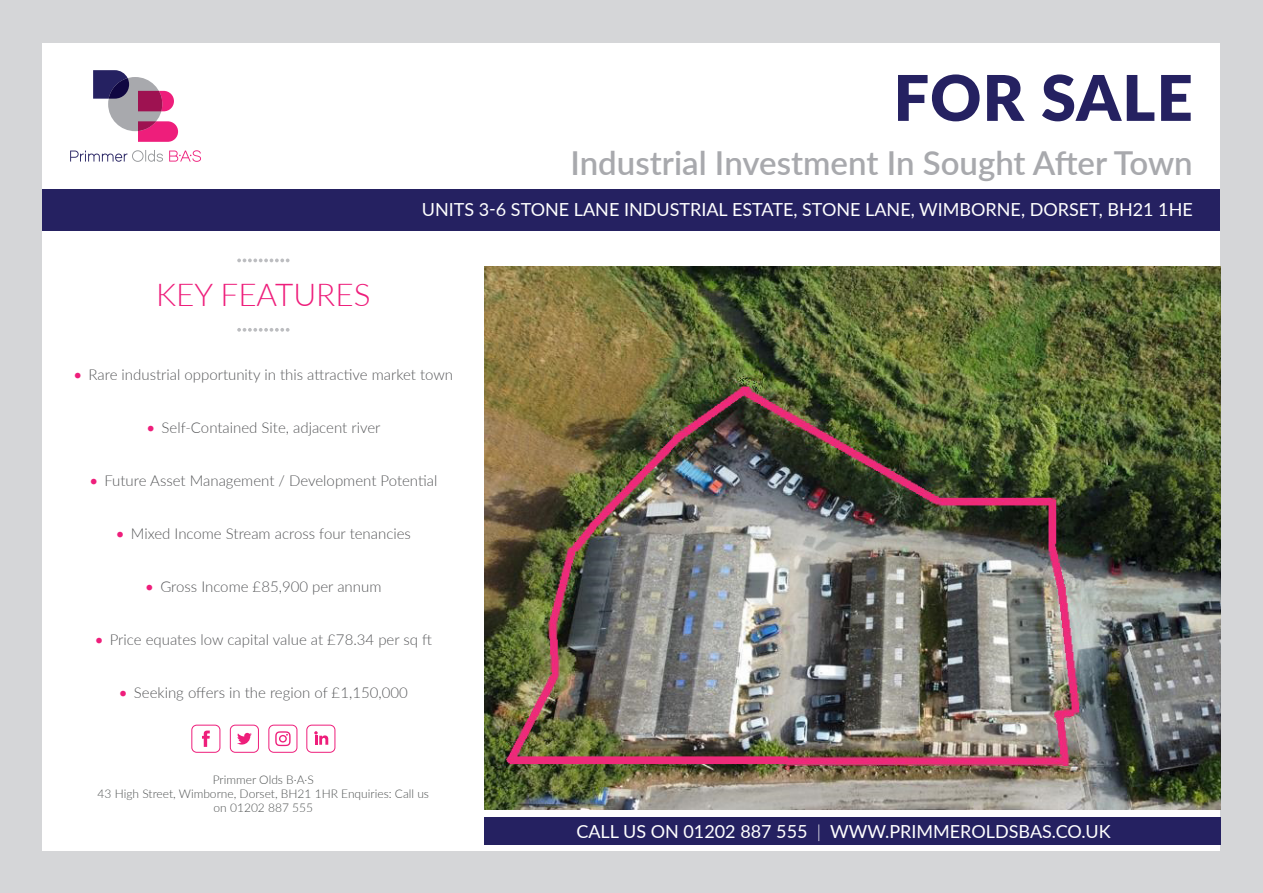
<style>
.page{position:relative;width:1263px;height:893px;background:#d5d6d8}
.page>*{position:absolute;margin:0;border:0;box-sizing:border-box;transform-origin:0 0}
.t1{font:900 63px "Lato";letter-spacing:.02em;color:#252161}
.t2{font:600 33px "Lato";color:#a8a9ad}
.t3{font:300 31.5px "Lato";color:#ee1e7b}
.t4{font:18px "Lato";color:#fff}
.t5{font:300 15px "Lato";color:#57585a}
.t6{font:300 12px/14.4px "Lato";color:#4f5252;text-align:center}
.s1{font-weight:400;color:#ee1e7b}
.s2{font-weight:300}
</style>
<div class="page">
<div style="left:43px;top:43px;width:1177px;height:807px;background:#fff"></div>
<img style="left:484px;top:267px;width:736px;height:542px">
<div style="left:108px;top:77px;width:54px;height:54px;background:#a8a9ad;border-radius:50%"></div>
<svg style="left:93px;top:70px;width:36px;height:29px"></svg>
<svg style="left:138px;top:91px;width:36px;height:20px"></svg>
<svg style="left:138px;top:121px;width:40px;height:21px"></svg>
<svg style="left:70px;top:150px;width:93px;height:12px"></svg>
<svg style="left:169px;top:150px;width:32px;height:12px"></svg>
<div style="left:43px;top:189px;width:1177px;height:42px;background:#252161"></div>
<div style="left:306px;top:725px;width:29px;height:28px;border:1px solid #ee1e7b;border-radius:5px"></div>
<svg style="left:314px;top:731px;width:14px;height:14px"></svg>
<div style="left:191px;top:725px;width:29px;height:28px;border:1px solid #ee1e7b;border-radius:5px"></div>
<svg style="left:202px;top:730px;width:8px;height:17px"></svg>
<div style="left:268px;top:725px;width:29px;height:28px;border:1px solid #ee1e7b;border-radius:5px"></div>
<svg style="left:275px;top:731px;width:16px;height:15px"></svg>
<div style="left:230px;top:725px;width:29px;height:28px;border:1px solid #ee1e7b;border-radius:5px"></div>
<svg style="left:237px;top:733px;width:15px;height:12px"></svg>
<svg style="left:237px;top:328px;width:53px;height:4px"></svg>
<svg style="left:237px;top:259px;width:53px;height:3px"></svg>
<div style="left:484px;top:817px;width:736px;height:28px;background:#252161"></div>
<p class="t1" style="left:893px;top:51px;width:301px">FOR SALE</p>
<p class="t2" style="left:570px;top:139px;width:624px">Industrial Investment In Sought After Town</p>
<p class="t3" style="left:156px;top:273px;width:216px">KEY FEATURES</p>
<p class="t4" style="left:422px;top:197px;width:772px">UNITS 3-6 STONE LANE INDUSTRIAL ESTATE, STONE LANE, WIMBORNE, DORSET, BH21 1HE</p>
<p class="t5" style="left:74px;top:364px;width:381px"><span class="s1">•</span> Rare industrial opportunity in this attractive market town</p>
<p class="t5" style="left:147px;top:417px;width:235px"><span class="s1">•</span> Self-Contained Site, adjacent river</p>
<p class="t5" style="left:89px;top:470px;width:349px"><span class="s1">•</span> Future Asset Management / Development Potential</p>
<p class="t5" style="left:116px;top:523px;width:297px"><span class="s1">•</span> Mixed Income Stream across four tenancies</p>
<p class="t5" style="left:145px;top:576px;width:238px"><span class="s1">•</span> Gross Income £85,900 per annum</p>
<p class="t5" style="left:95px;top:629px;width:339px"><span class="s1">•</span> Price equates low capital value at £78.34 per sq ft</p>
<p class="t5" style="left:119px;top:682px;width:290px"><span class="s1">•</span> Seeking offers in the region of £1,150,000</p>
<p class="t6" style="left:213px;top:772px;width:103px">Primmer Olds B·A·S</p>
<p class="t6" style="left:98px;top:786px;width:333px">43 High Street, Wimborne, Dorset, BH21 1HR Enquiries: Call us on 01202 887 555</p>
<p class="t4" style="left:576px;top:819px;width:536px">CALL US ON 01202 887 555 <span class="s2">|</span> WWW.PRIMMEROLDSBAS.CO.UK</p>
</div>
